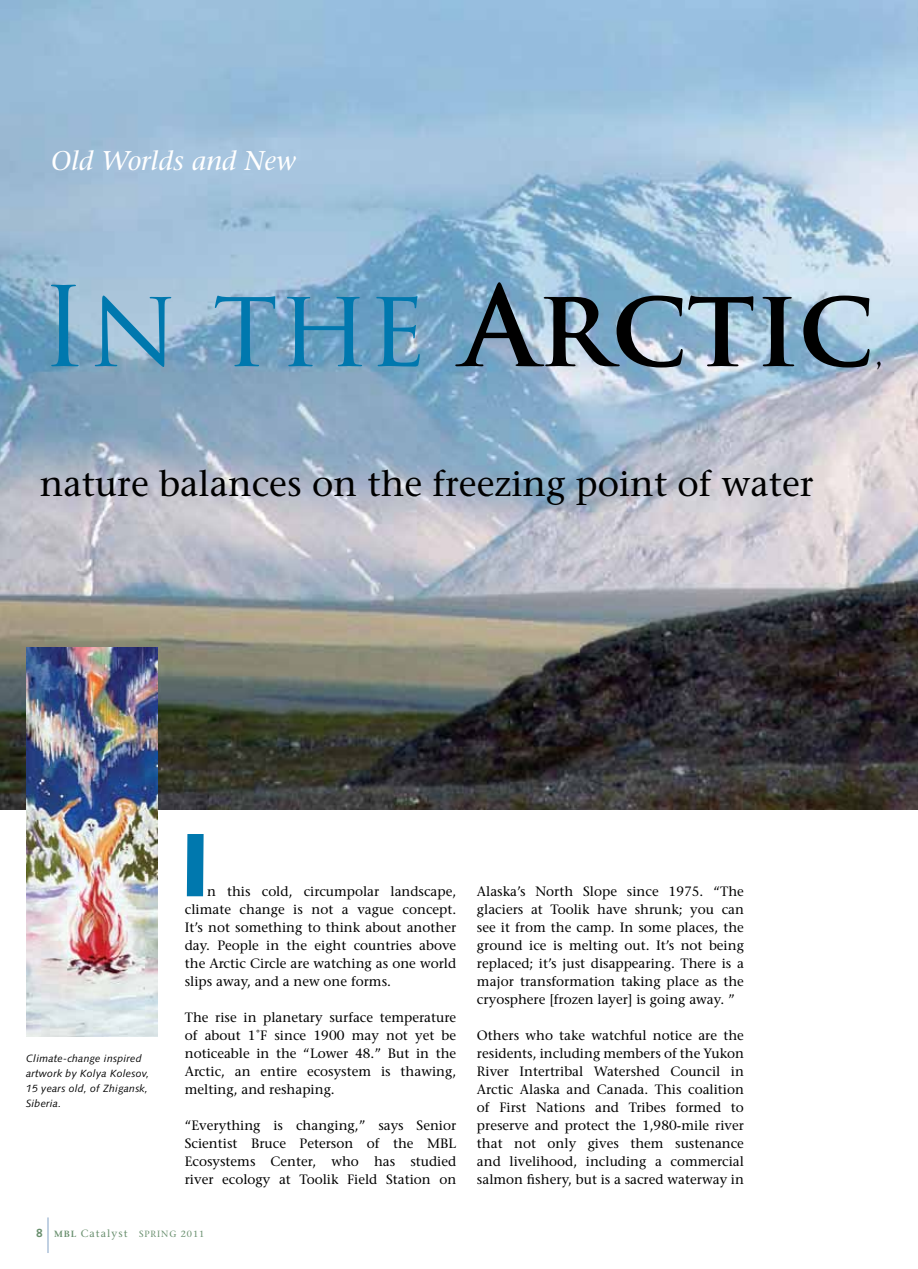
<style>
.page{position:relative;width:918px;height:1269px;background:#fff}
.page>*{position:absolute;margin:0;border:0;box-sizing:border-box;transform-origin:0 0}
.t1{font:700 108px "Trajan Pro";letter-spacing:-.005em;color:#000}
.t2{font:900 90px "Syntax";color:#0078ae}
.t3{font:36px "Stone Serif";color:#000}
.t4{font:36px "Trajan Pro";color:#000}
.t5{font:italic 27px "Stone Serif";color:#fff}
.t6{font:13.5px/18px "Stone Serif";color:#000;text-align:justify}
.t7{font:italic 10.5px/15px "Syntax";letter-spacing:.02em;color:#000}
.t8{font:10.5px "Stone Serif";letter-spacing:.1em;color:#698f6e}
.t9{font:9px "Stone Serif";letter-spacing:.1em;color:#698f6e}
.s1{font-weight:400;color:#0078ae}
.s2{font-family:"Syntax";font-weight:700;font-size:12px}
.s3{font-weight:600;font-size:9px}
</style>
<div class="page">
<img style="left:0;top:0;width:918px;height:810px">
<img style="left:26px;top:648px;width:132px;height:389px">
<hr style="left:48px;top:1217px;width:1px;height:36px;background:#83a2c6">
<h3 class="t5" style="left:51px;top:144px;width:247px">Old Worlds and New</h3>
<h1 class="t1" style="left:40px;top:260px;width:836px"><span class="s1">In the</span> Arctic</h1>
<h3 class="t4" style="left:874px;top:330px;width:10px">,</h3>
<h3 class="t3" style="left:40px;top:461px;width:775px">nature balances on the freezing point of water</h3>
<p class="t7" style="left:26px;top:1051px;width:125px">Climate-change inspired artwork by Kolya Kolesov,<br>15 years old, of Zhigansk,<br>Siberia.</p>
<h2 class="t2" style="left:180px;top:812px;width:31px">I</h2>
<p class="t6" style="left:185px;top:882px;width:273px;text-indent:22px">n this cold, circumpolar landscape, climate change is not a vague concept.<br>It’s not something to think about another day. People in the eight countries above the Arctic Circle are watching as one world slips away, and a new one forms.</p>
<p class="t6" style="left:185px;top:1008px;width:273px">The rise in planetary surface temperature of about 1˚F since 1900 may not yet be noticeable in the “Lower 48.” But in the Arctic, an entire ecosystem is thawing, melting, and reshaping.</p>
<p class="t6" style="left:185px;top:1116px;width:273px">“Everything is changing,” says Senior Scientist Bruce Peterson of the MBL Ecosystems Center, who has studied river ecology at Toolik Field Station on</p>
<p class="t8" style="left:36px;top:1227px;width:93px"><span class="s2">8</span> <span class="s3">MBL</span> Catalyst</p>
<p class="t9" style="left:139px;top:1228px;width:8px">Spring</p>
<p class="t9" style="left:181px;top:1228px;width:25px">2011</p>
<p class="t6" style="left:477px;top:882px;width:269px">Alaska’s North Slope since 1975. “The glaciers at Toolik have shrunk; you can see it from the camp. In some places, the ground ice is melting out. It’s not being replaced; it’s just disappearing. There is a major transformation taking place as the cryosphere [frozen layer] is going away. ”</p>
<p class="t6" style="left:477px;top:1026px;width:269px">Others who take watchful notice are the residents, including members of the Yukon River Intertribal Watershed Council in Arctic Alaska and Canada. This coalition of First Nations and Tribes formed to preserve and protect the 1,980-mile river that not only gives them sustenance and livelihood, including a commercial salmon fishery, but is a sacred waterway in</p>
</div>
